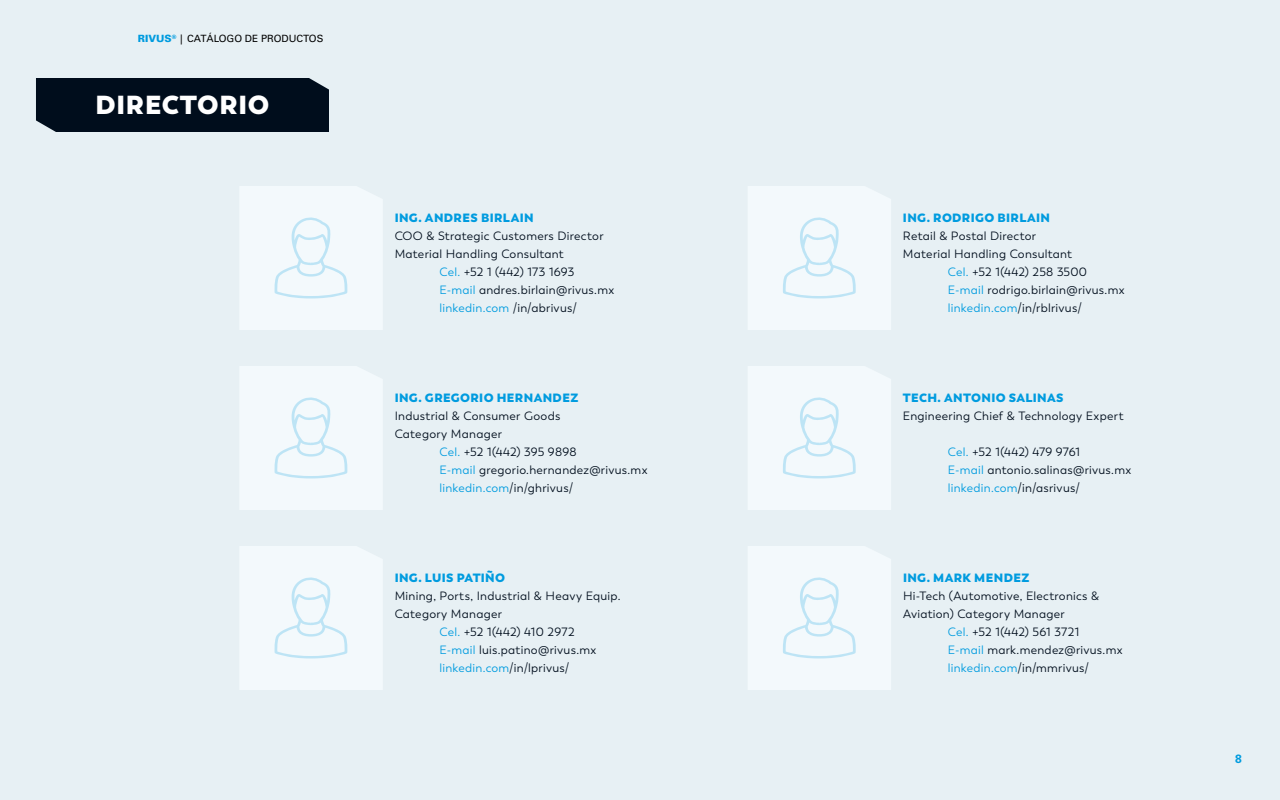
<style>
.page{position:relative;width:1280px;height:800px;background:#e7f0f4}
.page>*{position:absolute;margin:0;border:0;box-sizing:border-box;transform-origin:0 0}
.t1{font:800 26px "Trenda";letter-spacing:.025em;color:#fff}
.t2{font:12px/18px "Trenda";letter-spacing:.02em;color:#000d1c}
.t3{font:800 12px "Trenda";letter-spacing:.03em;color:#009bdf}
.t4{font:12px "Trenda";letter-spacing:.02em;color:#009bdf}
.t5{font:700 12px "Univers";color:#009bdf}
.t6{font:10px "Univers";color:#000}
.s1{font-weight:900;color:#009bdf}
.s2{color:#009bdf}
.s3{color:#000d1c}
</style>
<div class="page">
<div style="left:240px;top:186px;width:142px;height:144px;background:#f3f9fc"></div>
<div style="left:748px;top:186px;width:143px;height:144px;background:#f3f9fc"></div>
<div style="left:240px;top:366px;width:142px;height:144px;background:#f3f9fc"></div>
<div style="left:240px;top:546px;width:142px;height:144px;background:#f3f9fc"></div>
<div style="left:748px;top:366px;width:143px;height:144px;background:#f3f9fc"></div>
<div style="left:36px;top:78px;width:293px;height:54px;background:#000d1c"></div>
<div style="left:748px;top:546px;width:143px;height:144px;background:#f3f9fc"></div>
<p class="t6" style="left:138px;top:33px;width:187px"><span class="s1">RIVUS</span><sup>®</sup> | CATÁLOGO DE PRODUCTOS</p>
<h1 class="t1" style="left:96px;top:88px;width:175px">DIRECTORIO</h1>
<p class="t3" style="left:395px;top:210px;width:140px">ING. ANDRES BIRLAIN</p>
<p class="t3" style="left:903px;top:210px;width:149px">ING. RODRIGO BIRLAIN</p>
<p class="t2" style="left:395px;top:227px;width:210px">COO &amp; Strategic Customers Director<br>Material Handling Consultant</p>
<p class="t2" style="left:903px;top:227px;width:171px">Retail &amp; Postal Director<br>Material Handling Consultant</p>
<p class="t2" style="left:439px;top:263px;width:176px"><span class="s2">Cel.</span> +52 1 (442) 173 1693<br><span class="s2">E-mail</span> andres.birlain@rivus.mx <span class="s2">linkedin.com</span> /in/abrivus/</p>
<p class="t2" style="left:948px;top:263px;width:178px"><span class="s2">Cel.</span> +52 1(442) 258 3500<br><span class="s2">E-mail</span> rodrigo.birlain@rivus.mx <span class="s2">linkedin.com</span>/in/rblrivus/</p>
<p class="t3" style="left:395px;top:390px;width:185px">ING. GREGORIO HERNANDEZ</p>
<p class="t2" style="left:395px;top:407px;width:167px">Industrial &amp; Consumer Goods<br>Category Manager</p>
<p class="t2" style="left:440px;top:443px;width:210px"><span class="s2">Cel.</span> +52 1(442) 395 9898<br><span class="s2">E-mail</span> gregorio.hernandez@rivus.mx <span class="s2">linkedin.com</span>/in/ghrivus/</p>
<p class="t3" style="left:395px;top:570px;width:112px">ING. LUIS PATIÑO</p>
<p class="t2" style="left:395px;top:587px;width:227px">Mining, Ports, Industrial &amp; Heavy Equip.<br>Category Manager</p>
<p class="t2" style="left:440px;top:623px;width:158px"><span class="s2">Cel.</span> +52 1(442) 410 2972<br><span class="s2">E-mail</span> luis.patino@rivus.mx <span class="s2">linkedin.com</span>/in/lprivus/</p>
<p class="t3" style="left:903px;top:390px;width:162px">TECH. ANTONIO SALINAS</p>
<p class="t2" style="left:903px;top:407px;width:222px">Engineering Chief &amp; Technology Expert</p>
<p class="t2" style="left:948px;top:443px;width:185px"><span class="s2">Cel.</span> +52 1(442) 479 9761<br><span class="s2">E-mail</span> antonio.salinas@rivus.mx <span class="s2">linkedin.com</span>/in/asrivus/</p>
<p class="t3" style="left:903px;top:570px;width:128px">ING. MARK MENDEZ</p>
<p class="t2" style="left:903px;top:587px;width:198px">Hi-Tech (Automotive, Electronics &amp;</p>
<p class="t2" style="left:903px;top:605px;width:163px">Aviation) Category Manager</p>
<p class="t2" style="left:948px;top:623px;width:133px"><span class="s2">Cel.</span> +52 1(442) 561 3721</p>
<p class="t2" style="left:948px;top:641px;width:176px"><span class="s2">E-mail</span> mark.mendez@rivus.mx</p>
<p class="t4" style="left:948px;top:661px;width:143px">linkedin.com<span class="s3">/in/mmrivus/</span></p>
<p class="t5" style="left:1235px;top:752px;width:8px">8</p>
</div>
